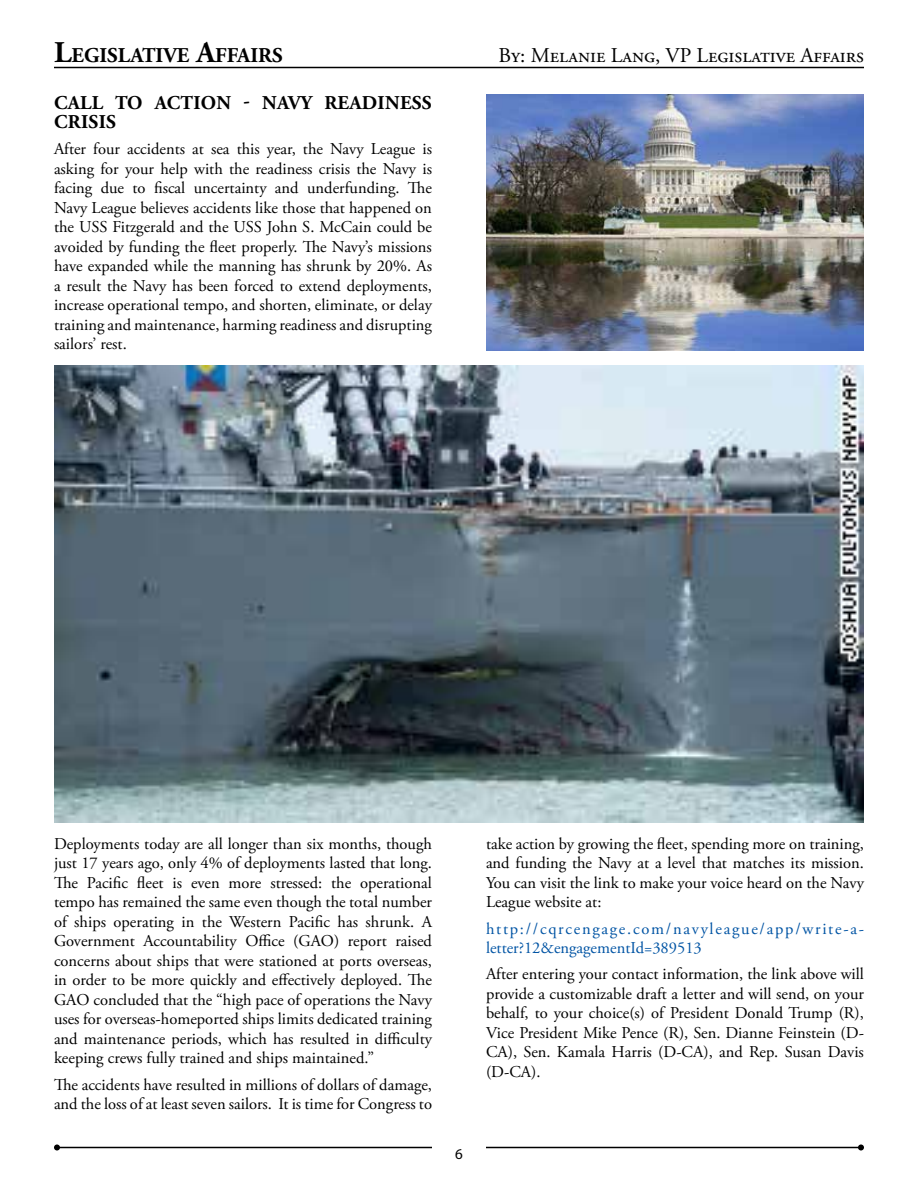
<style>
.page{position:relative;width:918px;height:1188px;background:#fff}
.page>*{position:absolute;margin:0;border:0;box-sizing:border-box;transform-origin:0 0}
.t1{font:21px "Adobe Garamond Pro";color:#000}
.t2{font:700 21px "Adobe Garamond Pro";color:#000}
.t3{font:700 19.5px/19.5px "Adobe Garamond Pro";letter-spacing:.015em;color:#000}
.t4{font:16.5px/19.5px "Adobe Garamond Pro";color:#000;text-align:justify}
.t5{font:16.5px/19.5px "Adobe Garamond Pro";letter-spacing:.105em;color:#0054a4}
.t6{font:15px "Myriad Pro";color:#000}
.s1{font-size:30px}
</style>
<div class="page">
<hr style="left:54px;top:67px;width:810px;height:1px;background:#000">
<img style="left:486px;top:94px;width:378px;height:257px">
<hr style="left:486px;top:1147px;width:375px;height:1px;background:#000">
<svg style="left:858px;top:1144px;width:6px;height:6px"></svg>
<hr style="left:57px;top:1147px;width:375px;height:1px;background:#000">
<svg style="left:54px;top:1144px;width:6px;height:6px"></svg>
<img style="left:54px;top:366px;width:810px;height:456px">
<p class="t2" style="left:54px;top:43px;width:230px"><span class="s1">L</span>EGISLATIVE <span class="s1">A</span>FFAIRS</p>
<p class="t3" style="left:54px;top:93px;width:379px">CALL TO ACTION - NAVY READINESS<br>CRISIS</p>
<p class="t4" style="left:54px;top:140px;width:380px">After four accidents at sea this year, the Navy League is asking for your help with the readiness crisis the Navy is facing due to fiscal uncertainty and underfunding. The Navy League believes accidents like those that happened on the USS Fitzgerald and the USS John S. McCain could be avoided by funding the fleet properly. The Navy’s missions have expanded while the manning has shrunk by 20%. As a result the Navy has been forced to extend deployments, increase operational tempo, and shorten, eliminate, or delay training and maintenance, harming readiness and disrupting sailors’ rest.</p>
<p class="t1" style="left:499px;top:42px;width:367px">By: Melanie Lang, VP Legislative Affairs</p>
<p class="t4" style="left:54px;top:835px;width:380px">Deployments today are all longer than six months, though just 17 years ago, only 4% of deployments lasted that long.<br>The Pacific fleet is even more stressed: the operational tempo has remained the same even though the total number of ships operating in the Western Pacific has shrunk. A Government Accountability Office (GAO) report raised concerns about ships that were stationed at ports overseas, in order to be more quickly and effectively deployed. The GAO concluded that the “high pace of operations the Navy uses for overseas-homeported ships limits dedicated training and maintenance periods, which has resulted in difficulty keeping crews fully trained and ships maintained.”</p>
<p class="t4" style="left:54px;top:1075px;width:380px">The accidents have resulted in millions of dollars of damage, and the loss of at least seven sailors. It is time for Congress to</p>
<p class="t4" style="left:486px;top:835px;width:380px">take action by growing the fleet, spending more on training, and funding the Navy at a level that matches its mission.<br>You can visit the link to make your voice heard on the Navy League website at:</p>
<p class="t5" style="left:486px;top:919px;width:380px">http://cqrcengage.com/navyleague/app/write-a&shy;letter?12&amp;engagementId=389513</p>
<p class="t4" style="left:486px;top:965px;width:380px">After entering your contact information, the link above will provide a customizable draft a letter and will send, on your behalf, to your choice(s) of President Donald Trump (R), Vice President Mike Pence (R), Sen. Dianne Feinstein (D-CA), Sen. Kamala Harris (D-CA), and Rep. Susan Davis (D-CA).</p>
<p class="t6" style="left:455px;top:1144px;width:9px">6</p>
</div>
